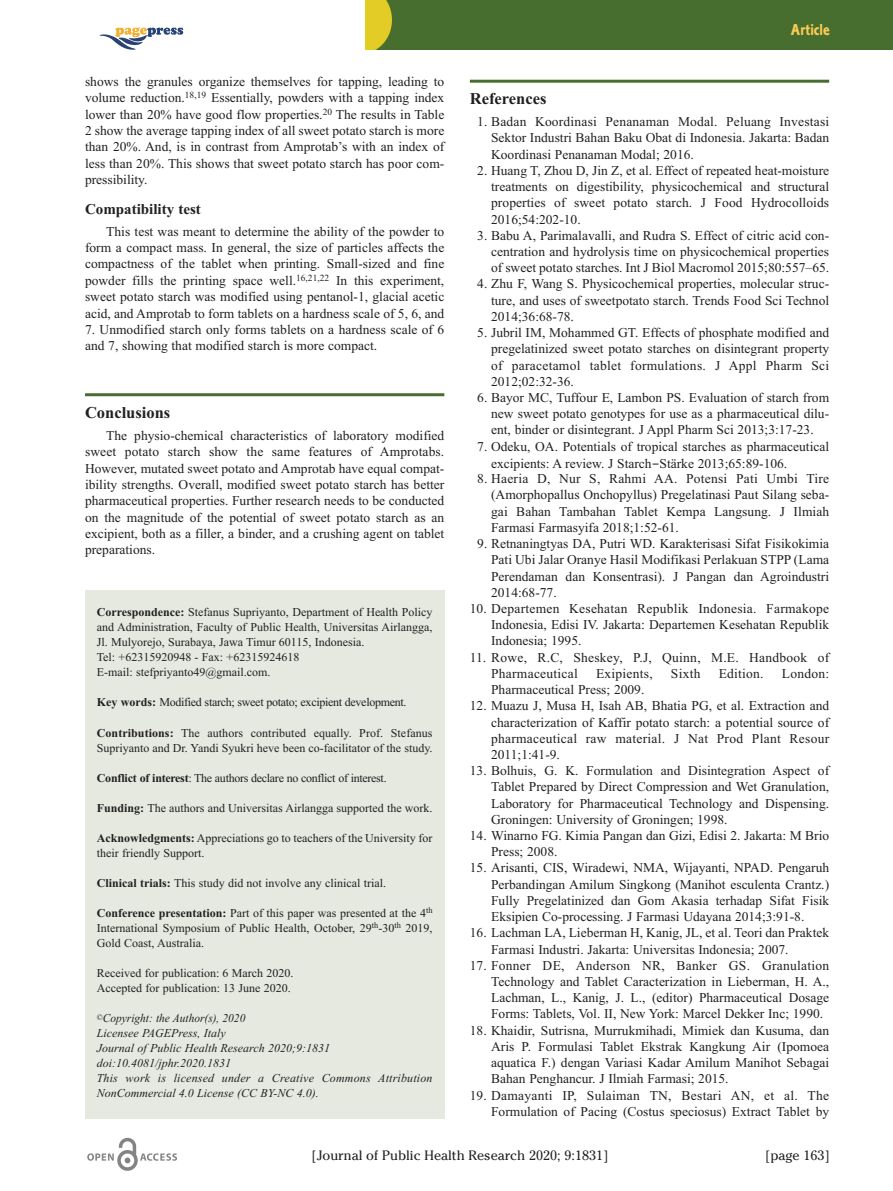
<style>
.page{position:relative;width:893px;height:1191px;background:#fff}
.page>*{position:absolute;margin:0;border:0;box-sizing:border-box;transform-origin:0 0}
.t1{font:700 16.5px "Times New Roman";color:#231f20}
.t2{font:16.5px "Corinthian Bold Condensed Plain";color:#f9cc53}
.t3{font:700 15px "Times New Roman";color:#231f20}
.t4{font:13.5px/16.2px "Times New Roman";color:#231f20;text-align:justify}
.t5{font:13.5px/16.2px "Times New Roman";letter-spacing:.02em;color:#231f20}
.t6{font:13.5px "Cheltenham";color:#231f20}
.t7{font:12px/15px "Times New Roman";color:#231f20}
.t8{font:italic 12px/15px "Times New Roman";color:#231f20;scale:.95 1}
.t9{font:12px "Times New Roman";letter-spacing:-.025em;color:#231f20}
.s1{font-weight:700}
.s2{font-family:"Lucida Grande"}
</style>
<div class="page">
<hr style="left:85px;top:393px;width:359px;height:3px;background:#486d30">
<hr style="left:470px;top:80px;width:359px;height:3px;background:#486d30">
<img style="left:87px;top:1137px;width:90px;height:34px">
<div style="left:366px;top:0;width:527px;height:49px;background:#476d2f"></div>
<img style="left:100px;top:27px;width:84px;height:23px">
<div style="left:85px;top:590px;width:359px;height:528px;background:#e5e9e0"></div>
<p class="t4" style="left:85px;top:73px;width:361px">shows the granules organize themselves for tapping, leading to volume reduction.<sup>18,19</sup> Essentially, powders with a tapping index lower than 20% have good flow properties.<sup>20</sup> The results in Table 2 show the average tapping index of all sweet potato starch is more than 20%. And, is in contrast from Amprotab’s with an index of less than 20%. This shows that sweet potato starch has poor com&shy;pressibility.</p>
<p class="t3" style="left:85px;top:200px;width:117px">Compatibility test</p>
<p class="t4" style="left:85px;top:223px;width:361px;text-indent:21px">This test was meant to determine the ability of the powder to form a compact mass. In general, the size of particles affects the compactness of the tablet when printing. Small-sized and fine powder fills the printing space well.<sup>16,21,22</sup> In this experiment, sweet potato starch was modified using pentanol-1, glacial acetic acid, and Amprotab to form tablets on a hardness scale of 5, 6, and</p>
<p class="t4" style="left:85px;top:321px;width:361px">7. Unmodified starch only forms tablets on a hardness scale of 6 and 7, showing that modified starch is more compact.</p>
<p class="t1" style="left:85px;top:402px;width:87px">Conclusions</p>
<p class="t4" style="left:85px;top:427px;width:361px;text-indent:21px">The physio-chemical characteristics of laboratory modified sweet potato starch show the same features of Amprotabs.<br>However, mutated sweet potato and Amprotab have equal compat&shy;ibility strengths. Overall, modified sweet potato starch has better pharmaceutical properties. Further research needs to be conducted on the magnitude of the potential of sweet potato starch as an excipient, both as a filler, a binder, and a crushing agent on tablet preparations.</p>
<p class="t7" style="left:97px;top:605px;width:337px"><span class="s1">Correspondence:</span> Stefanus Supriyanto, Department of Health Policy and Administration, Faculty of Public Health, Universitas Airlangga, Jl. Mulyorejo, Surabaya, Jawa Timur 60115, Indonesia.<br>Tel: +62315920948 - Fax: +62315924618<br>E-mail: stefpriyanto49@gmail.com.</p>
<p class="t9" style="left:97px;top:695px;width:311px"><span class="s1">Key words:</span> Modified starch; sweet potato; excipient development.</p>
<p class="t7" style="left:97px;top:725px;width:337px"><span class="s1">Contributions:</span> The authors contributed equally. Prof. Stefanus<br>Supriyanto and Dr. Yandi Syukri heve been co-facilitator of the study.</p>
<p class="t9" style="left:97px;top:770px;width:291px"><span class="s1">Conflict of interest</span>: The authors declare no conflict of interest.</p>
<p class="t7" style="left:97px;top:800px;width:337px"><span class="s1">Funding:</span> The authors and Universitas Airlangga supported the work.</p>
<p class="t7" style="left:97px;top:830px;width:337px"><span class="s1">Acknowledgments:</span> Appreciations go to teachers of the University for their friendly Support.</p>
<p class="t7" style="left:97px;top:875px;width:291px"><span class="s1">Clinical trials:</span> This study did not involve any clinical trial.</p>
<p class="t7" style="left:97px;top:905px;width:337px;text-align:justify"><span class="s1">Conference presentation:</span> Part of this paper was presented at the 4<sup>th </sup>International Symposium of Public Health, October, 29<sup>th</sup>-30<sup>th</sup> 2019, Gold Coast, Australia.</p>
<p class="t7" style="left:97px;top:965px;width:198px">Received for publication: 6 March 2020.<br>Accepted for publication: 13 June 2020.</p>
<p class="t8" style="left:97px;top:1010px;width:355px"><sup>©</sup>Copyright: the Author(s), 2020<br>Licensee PAGEPress, Italy<br>Journal of Public Health Research 2020;9:1831 doi:10.4081/jphr.2020.1831<br>This work is licensed under a Creative Commons Attribution NonCommercial 4.0 License (CC BY-NC 4.0).</p>
<p class="t2" style="left:791px;top:24px;width:40px">Article</p>
<p class="t1" style="left:470px;top:89px;width:78px">References</p>
<p class="t4" style="left:491px;top:113px;width:340px;text-indent:-14px">1. Badan Koordinasi Penanaman Modal. Peluang Investasi Sektor Industri Bahan Baku Obat di Indonesia. Jakarta: Badan Koordinasi Penanaman Modal; 2016.</p>
<p class="t4" style="left:491px;top:162px;width:340px;text-indent:-14px">2. Huang T, Zhou D, Jin Z, et al. Effect of repeated heat-moisture treatments on digestibility, physicochemical and structural properties of sweet potato starch. J Food Hydrocolloids 2016;54:202-10.</p>
<p class="t4" style="left:491px;top:227px;width:340px;text-indent:-14px">3. Babu A, Parimalavalli, and Rudra S. Effect of citric acid con&shy;centration and hydrolysis time on physicochemical properties of sweet potato starches. Int J Biol Macromol 2015;80:557–65.</p>
<p class="t4" style="left:491px;top:276px;width:340px;text-indent:-14px">4. Zhu F, Wang S. Physicochemical properties, molecular struc&shy;ture, and uses of sweetpotato starch. Trends Food Sci Technol 2014;36:68-78.</p>
<p class="t4" style="left:491px;top:324px;width:340px;text-indent:-14px">5. Jubril IM, Mohammed GT. Effects of phosphate modified and pregelatinized sweet potato starches on disintegrant property of paracetamol tablet formulations. J Appl Pharm Sci 2012;02:32-36.</p>
<p class="t4" style="left:491px;top:389px;width:340px;text-indent:-14px">6. Bayor MC, Tuffour E, Lambon PS. Evaluation of starch from new sweet potato genotypes for use as a pharmaceutical dilu&shy;ent, binder or disintegrant. J Appl Pharm Sci 2013;3:17-23.</p>
<p class="t4" style="left:491px;top:437px;width:340px;line-height:17.4px;text-indent:-14px">7. Odeku, OA. Potentials of tropical starches as pharmaceutical excipients: A review. J Starch<span class="s2">‐</span>Stärke 2013;65:89-106.</p>
<p class="t4" style="left:491px;top:470px;width:340px;text-indent:-14px">8. Haeria D, Nur S, Rahmi AA. Potensi Pati Umbi Tire (Amorphopallus Onchopyllus) Pregelatinasi Paut Silang seba&shy;gai Bahan Tambahan Tablet Kempa Langsung. J Ilmiah Farmasi Farmasyifa 2018;1:52-61.</p>
<p class="t4" style="left:491px;top:535px;width:340px;text-indent:-14px">9. Retnaningtyas DA, Putri WD. Karakterisasi Sifat Fisikokimia Pati Ubi Jalar Oranye Hasil Modifikasi Perlakuan STPP (Lama Perendaman dan Konsentrasi). J Pangan dan Agroindustri 2014:68-77.</p>
<p class="t4" style="left:491px;top:600px;width:340px;text-indent:-21px">10. Departemen Kesehatan Republik Indonesia. Farmakope Indonesia, Edisi IV. Jakarta: Departemen Kesehatan Republik Indonesia; 1995.</p>
<p class="t5" style="left:491px;top:649px;width:340px;text-indent:-21px">11. Rowe, R.C, Sheskey, P.J, Quinn, M.E. Handbook of<br>Pharmaceutical</p>
<p class="t5" style="left:596px;top:665px;width:58px">Exipients,</p>
<p class="t4" style="left:671px;top:665px;width:31px">Sixth</p>
<p class="t5" style="left:719px;top:665px;width:47px">Edition.</p>
<p class="t4" style="left:782px;top:665px;width:49px">London:</p>
<p class="t4" style="left:491px;top:681px;width:155px">Pharmaceutical Press; 2009.</p>
<p class="t4" style="left:491px;top:697px;width:340px;text-indent:-21px">12. Muazu J, Musa H, Isah AB, Bhatia PG, et al. Extraction and characterization of Kaffir potato starch: a potential source of pharmaceutical raw material. J Nat Prod Plant Resour 2011;1:41-9.</p>
<p class="t4" style="left:491px;top:762px;width:340px;text-indent:-21px">13. Bolhuis, G. K. Formulation and Disintegration Aspect of Tablet Prepared by Direct Compression and Wet Granulation, Laboratory for Pharmaceutical Technology and Dispensing.<br>Groningen: University of Groningen; 1998.</p>
<p class="t4" style="left:491px;top:827px;width:340px;text-indent:-21px">14. Winarno FG. Kimia Pangan dan Gizi, Edisi 2. Jakarta: M Brio<br>Press; 2008.</p>
<p class="t4" style="left:491px;top:859px;width:340px;text-indent:-21px">15. Arisanti, CIS, Wiradewi, NMA, Wijayanti, NPAD. Pengaruh Perbandingan Amilum Singkong (Manihot esculenta Crantz.)<br>Fully Pregelatinized dan Gom Akasia terhadap Sifat Fisik Eksipien Co-processing. J Farmasi Udayana 2014;3:91-8.</p>
<p class="t4" style="left:491px;top:924px;width:340px;text-indent:-21px">16. Lachman LA, Lieberman H, Kanig, JL, et al. Teori dan Praktek<br>Farmasi Industri. Jakarta: Universitas Indonesia; 2007.</p>
<p class="t4" style="left:491px;top:957px;width:340px;text-indent:-21px">17. Fonner DE, Anderson NR, Banker GS. Granulation Technology and Tablet Caracterization in Lieberman, H. A., Lachman, L., Kanig, J. L., (editor) Pharmaceutical Dosage Forms: Tablets, Vol. II, New York: Marcel Dekker Inc; 1990.</p>
<p class="t4" style="left:491px;top:1022px;width:340px;text-indent:-21px">18. Khaidir, Sutrisna, Murrukmihadi, Mimiek dan Kusuma, dan Aris P. Formulasi Tablet Ekstrak Kangkung Air (Ipomoea aquatica F.) dengan Variasi Kadar Amilum Manihot Sebagai Bahan Penghancur. J Ilmiah Farmasi; 2015.</p>
<p class="t4" style="left:470px;top:1086px;width:361px;text-align:right">19. Damayanti IP, Sulaiman TN, Bestari AN, et al. The<br>Formulation of Pacing (Costus speciosus) Extract Tablet by</p>
<p class="t6" style="left:311px;top:1147px;width:299px">[Journal of Public Health Research 2020; 9:1831]</p>
<p class="t6" style="left:765px;top:1147px;width:66px">[page 163]</p>
</div>
